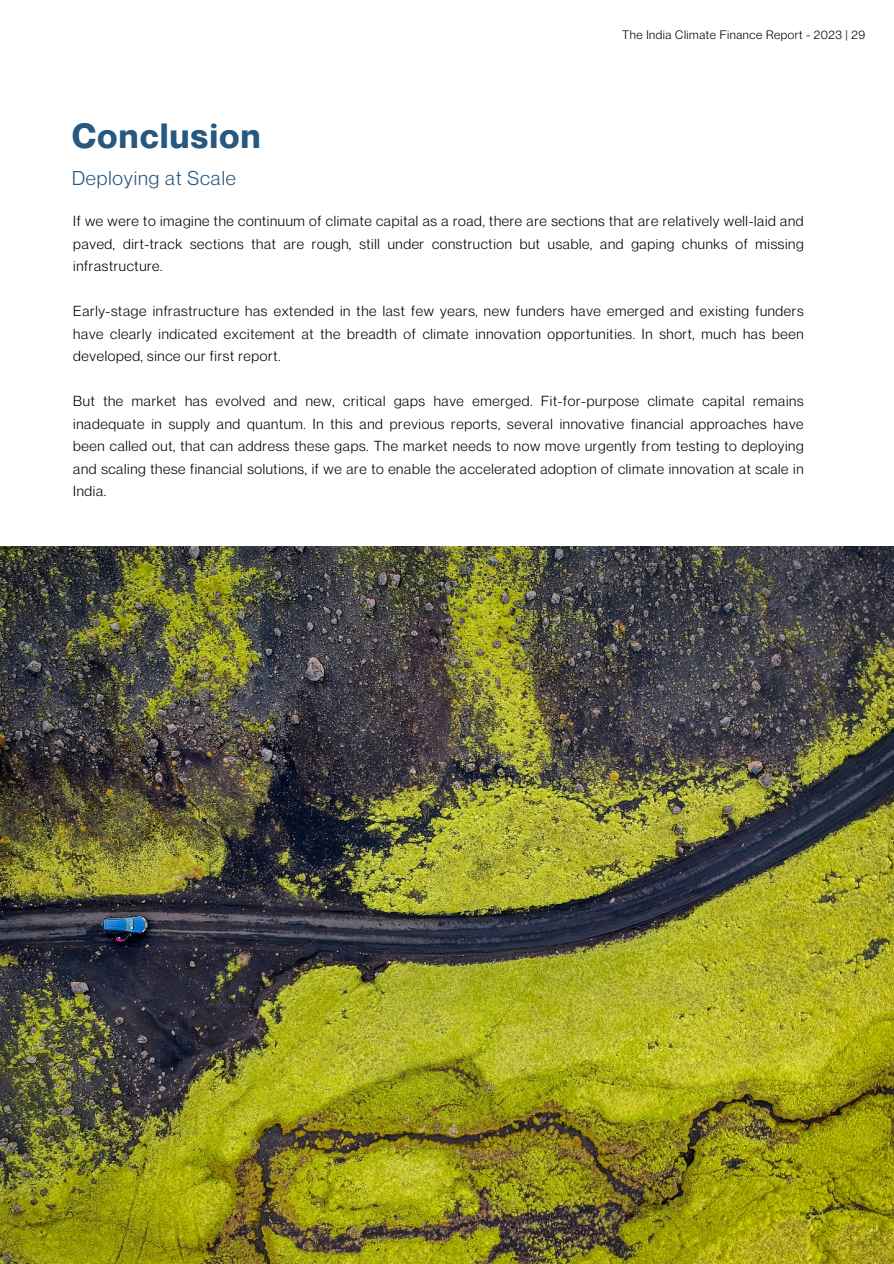
<style>
.page{position:relative;width:894px;height:1264px;background:#fff}
.page>*{position:absolute;margin:0;border:0;box-sizing:border-box;transform-origin:0 0}
.t1{font:700 34.35px "Neue Montreal";letter-spacing:.045em;color:#27587f}
.t2{font:19.5px "Neue Montreal";letter-spacing:.045em;color:#27587f}
.t3{font:14.25px/22.5px "Neue Montreal";letter-spacing:.045em;color:#000;text-align:justify}
.t4{font:12px "Neue Montreal";letter-spacing:.045em;color:#000}
</style>
<div class="page">
<img style="left:0;top:546px;width:893px;height:717px">
<h1 class="t1" style="left:72px;top:114px;width:190px">Conclusion</h1>
<h2 class="t2" style="left:72px;top:166px;width:165px">Deploying at Scale</h2>
<h3 class="t4" style="left:622px;top:27px;width:244px">The India Climate Finance Report - 2023 | 29</h3>
<h3 class="t3" style="left:73px;top:210px;width:731px">If we were to imagine the continuum of climate capital as a road, there are sections that are relatively well-laid and paved, dirt-track sections that are rough, still under construction but usable, and gaping chunks of missing infrastructure.</h3>
<h3 class="t3" style="left:73px;top:300px;width:731px">Early-stage infrastructure has extended in the last few years, new funders have emerged and existing funders have clearly indicated excitement at the breadth of climate innovation opportunities. In short, much has been developed, since our first report.</h3>
<p class="t3" style="left:73px;top:390px;width:731px">But the market has evolved and new, critical gaps have emerged. Fit-for-purpose climate capital remains inadequate in supply and quantum. In this and previous reports, several innovative financial approaches have been called out, that can address these gaps. The market needs to now move urgently from testing to deploying and scaling these financial solutions, if we are to enable the accelerated adoption of climate innovation at scale in India.</p>
</div>
